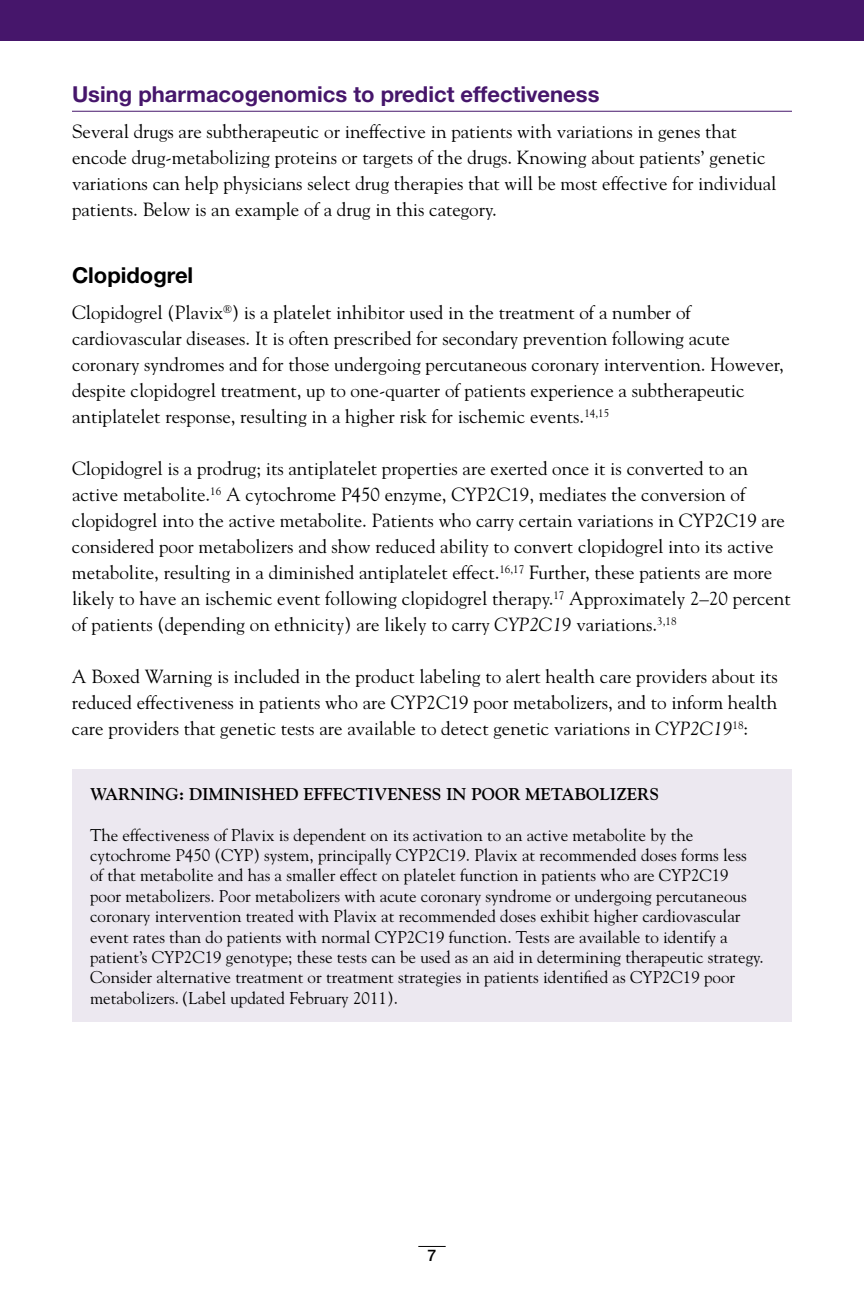
<style>
.page{position:relative;width:864px;height:1296px;background:#fff}
.page>*{position:absolute;margin:0;border:0;box-sizing:border-box;transform-origin:0 0}
.t1{font:700 22px "Helvetica Neue LT Std";color:#46166b}
.t2{font:700 22px "Helvetica Neue LT Std";color:#000}
.t3{font:19px/26px "Goudy Std";color:#000}
.t4{font:17px/20.4px "Goudy Std";color:#000}
.t5{font:700 17px "Goudy Std";color:#000}
.t6{font:500 16px "Helvetica Neue LT Std";color:#000}
.s1{font-style:italic}
</style>
<div class="page">
<div style="left:0;top:0;width:864px;height:41px;background:#46166b"></div>
<svg style="left:418px;top:1246px;width:28px;height:1px"></svg>
<hr style="left:72px;top:111px;width:720px;height:1px;background:#46166b">
<div style="left:72px;top:769px;width:720px;height:253px;background:#ece8f0"></div>
<p class="t1" style="left:72px;top:81px;width:529px">Using pharmacogenomics to predict effectiveness</p>
<p class="t3" style="left:72px;top:118px;width:706px">Several drugs are subtherapeutic or ineffective in patients with variations in genes that encode drug-metabolizing proteins or targets of the drugs. Knowing about patients’ genetic variations can help physicians select drug therapies that will be most effective for individual patients. Below is an example of a drug in this category.</p>
<p class="t2" style="left:72px;top:262px;width:123px">Clopidogrel</p>
<p class="t3" style="left:72px;top:299px;width:713px">Clopidogrel (Plavix<sup>®</sup>) is a platelet inhibitor used in the treatment of a number of cardiovascular diseases. It is often prescribed for secondary prevention following acute coronary syndromes and for those undergoing percutaneous coronary intervention. However, despite clopidogrel treatment, up to one-quarter of patients experience a subtherapeutic antiplatelet response, resulting in a higher risk for ischemic events.<sup>14,15</sup></p>
<p class="t3" style="left:72px;top:455px;width:720px">Clopidogrel is a prodrug; its antiplatelet properties are exerted once it is converted to an active metabolite.<sup>16</sup> A cytochrome P450 enzyme, CYP2C19, mediates the conversion of clopidogrel into the active metabolite. Patients who carry certain variations in CYP2C19 are considered poor metabolizers and show reduced ability to convert clopidogrel into its active metabolite, resulting in a diminished antiplatelet effect.<sup>16,17</sup> Further, these patients are more likely to have an ischemic event following clopidogrel therapy.<sup>17</sup> Approximately 2–20 percent of patients (depending on ethnicity) are likely to carry <span class="s1">CYP2C19</span> variations.<sup>3,18</sup></p>
<p class="t3" style="left:72px;top:663px;width:707px;text-align:justify">A Boxed Warning is included in the product labeling to alert health care providers about its reduced effectiveness in patients who are CYP2C19 poor metabolizers, and to inform health care providers that genetic tests are available to detect genetic variations in <span class="s1">CYP2C19</span><sup>18</sup>:</p>
<p class="t5" style="left:90px;top:784px;width:570px">WARNING: DIMINISHED EFFECTIVENESS IN POOR METABOLIZERS</p>
<p class="t4" style="left:90px;top:824px;width:675px">The effectiveness of Plavix is dependent on its activation to an active metabolite by the cytochrome P450 (CYP) system, principally CYP2C19. Plavix at recommended doses forms less of that metabolite and has a smaller effect on platelet function in patients who are CYP2C19 poor metabolizers. Poor metabolizers with acute coronary syndrome or undergoing percutaneous coronary intervention treated with Plavix at recommended doses exhibit higher cardiovascular event rates than do patients with normal CYP2C19 function. Tests are available to identify a patient’s CYP2C19 genotype; these tests can be used as an aid in determining therapeutic strategy.<br>Consider alternative treatment or treatment strategies in patients identified as CYP2C19 poor metabolizers. (Label updated February 2011).</p>
<p class="t6" style="left:428px;top:1246px;width:10px">7</p>
</div>
